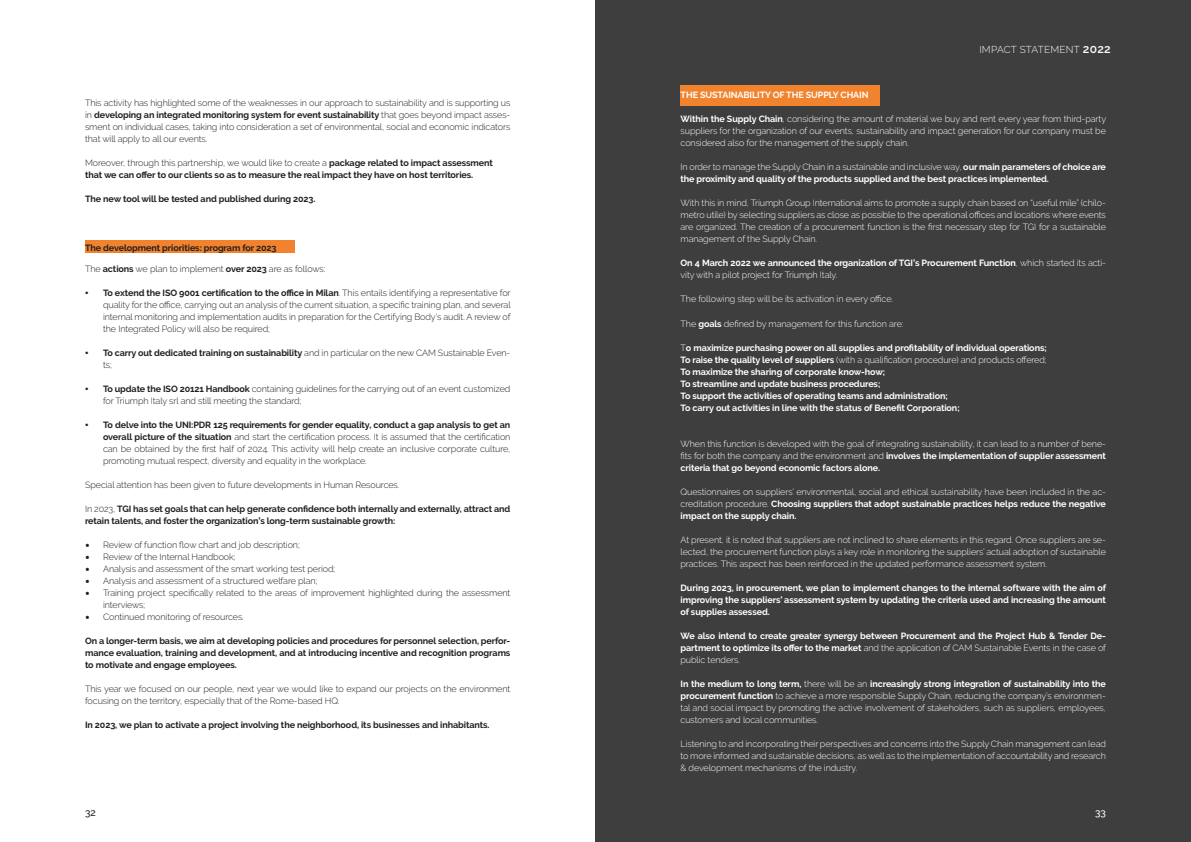
<style>
.page{position:relative;width:1191px;height:842px;background:#fff}
.page>*{position:absolute;margin:0;border:0;box-sizing:border-box;transform-origin:0 0}
.t1{font:300 10px "Raleway";letter-spacing:.025em;color:#fff}
.t2{font:500 10px "Raleway";color:#231f20}
.t3{font:500 10px "Raleway";color:#fff}
.t4{font:300 9px/12px "Raleway";letter-spacing:-.01em;color:#fff;text-align:justify}
.t5{font:300 9px/12px "Raleway";letter-spacing:-.01em;color:#231f20}
.t6{font:700 9px/12px "Raleway";letter-spacing:-.01em;color:#fff}
.t7{font:700 9px/12px "Raleway";letter-spacing:-.01em;color:#231f20}
.s1{font-weight:700}
.s2{font-weight:300}
.s3{font-family:"Myriad Pro";font-weight:400;font-size:12px}
.s4{font-family:"Minion Pro";font-weight:400;font-size:12px}
.s5{font-weight:600;font-size:12px}
</style>
<div class="page">
<div style="left:85px;top:241px;width:209px;height:12px;background:#f1832e"></div>
<div style="left:595px;top:0;width:596px;height:842px;background:#3e3e3f"></div>
<div style="left:680px;top:85px;width:199px;height:21px;background:#f1832e"></div>
<p class="t5" style="left:85px;top:96px;width:427px;text-align:justify">This activity has highlighted some of the weaknesses in our approach to sustainability and is supporting us in <span class="s1">developing an integrated monitoring system for event sustainability</span> that goes beyond impact asses&shy;sment on individual cases, taking into consideration a set of environmental, social and economic indicators that will apply to all our events.</p>
<p class="t7" style="left:85px;top:156px;width:409px"><span class="s2">Moreover, through this partnership, we would like to create a</span> package related to impact assessment that we can offer to our clients so as to measure the real impact they have on host territories.</p>
<p class="t7" style="left:85px;top:192px;width:232px">The new tool will be tested and published during 2023.</p>
<p class="t7" style="left:85px;top:242px;width:193px">The development priorities: program for 2023</p>
<p class="t5" style="left:85px;top:263px;width:242px">The <span class="s1">actions</span> we plan to implement <span class="s1">over 2023</span> are as follows:</p>
<p class="t5" style="left:103px;top:287px;width:409px;text-align:justify;text-indent:-18px"><span class="s3">•</span> <span class="s1">To extend the ISO 9001 certification to the office in Milan</span>. This entails identifying a representative for quality for the office, carrying out an analysis of the current situation, a specific training plan, and several internal monitoring and implementation audits in preparation for the Certifying Body’s audit. A review of the Integrated Policy will also be required;</p>
<p class="t5" style="left:103px;top:347px;width:409px;text-indent:-18px"><span class="s3">•</span> <span class="s1">To carry out dedicated training on sustainability</span> and in particular on the new CAM Sustainable Even&shy;ts;</p>
<p class="t5" style="left:103px;top:383px;width:409px;text-indent:-18px"><span class="s3">•</span> <span class="s1">To update the ISO 20121 Handbook</span> containing guidelines for the carrying out of an event customized for Triumph Italy srl and still meeting the standard;</p>
<p class="t5" style="left:103px;top:419px;width:409px;text-align:justify;text-indent:-18px"><span class="s3">•</span> <span class="s1">To delve into the UNI:PDR 125 requirements for gender equality, conduct a gap analysis to get an overall picture of the situation</span> and start the certification process. It is assumed that the certification can be obtained by the first half of 2024. This activity will help create an inclusive corporate culture, promoting mutual respect, diversity and equality in the workplace.</p>
<p class="t5" style="left:85px;top:479px;width:316px">Special attention has been given to future developments in Human Resources.</p>
<p class="t7" style="left:85px;top:503px;width:427px"><span class="s2">In 2023,</span> TGI has set goals that can help generate confidence both internally and externally, attract and retain talents, and foster the organization’s long-term sustainable growth:</p>
<p class="t5" style="left:85px;top:539px;width:216px"><span class="s4">•</span> Review of function flow chart and job description;</p>
<p class="t5" style="left:85px;top:551px;width:152px"><span class="s4">•</span> Review of the Internal Handbook;</p>
<p class="t5" style="left:85px;top:563px;width:252px"><span class="s4">•</span> Analysis and assessment of the smart working test period;</p>
<p class="t5" style="left:85px;top:575px;width:234px"><span class="s4">•</span> Analysis and assessment of a structured welfare plan;</p>
<p class="t5" style="left:103px;top:587px;width:409px;text-indent:-18px"><span class="s4">•</span> Training project specifically related to the areas of improvement highlighted during the assessment interviews;</p>
<p class="t5" style="left:85px;top:611px;width:160px"><span class="s4">•</span> Continued monitoring of resources.</p>
<p class="t7" style="left:85px;top:635px;width:427px;text-align:justify">On a longer-term basis, we aim at developing policies and procedures for personnel selection, perfor&shy;mance evaluation, training and development, and at introducing incentive and recognition programs to motivate and engage employees.</p>
<p class="t5" style="left:85px;top:683px;width:427px">This year we focused on our people, next year we would like to expand our projects on the environment focusing on the territory, especially that of the Rome-based HQ.</p>
<p class="t7" style="left:85px;top:719px;width:406px">In 2023, we plan to activate a project involving the neighborhood, its businesses and inhabitants.</p>
<p class="t2" style="left:85px;top:807px;width:12px">32</p>
<p class="t1" style="left:979px;top:44px;width:133px">IMPACT STATEMENT <span class="s5">2022</span></p>
<p class="t6" style="left:680px;top:89px;width:189px">THE SUSTAINABILITY OF THE SUPPLY CHAIN</p>
<p class="t4" style="left:680px;top:113px;width:427px"><span class="s1">Within the Supply Chain</span>, considering the amount of material we buy and rent every year from third-party suppliers for the organization of our events, sustainability and impact generation for our company must be considered also for the management of the supply chain.</p>
<p class="t6" style="left:680px;top:161px;width:427px"><span class="s2">In order to manage the Supply Chain in a sustainable and inclusive way,</span> our main parameters of choice are the proximity and quality of the products supplied and the best practices implemented.</p>
<p class="t4" style="left:680px;top:197px;width:427px">With this in mind, Triumph Group International aims to promote a supply chain based on “useful mile” (chilo&shy;metro utile) by selecting suppliers as close as possible to the operational offices and locations where events are organized. The creation of a procurement function is the first necessary step for TGI for a sustainable management of the Supply Chain.</p>
<p class="t6" style="left:680px;top:257px;width:427px">On 4 March 2022 we announced the organization of TGI’s Procurement Function<span class="s2">, which started its acti&shy;vity with a pilot project for Triumph Italy.</span></p>
<p class="t4" style="left:680px;top:293px;width:214px">The following step will be its activation in every office.</p>
<p class="t4" style="left:680px;top:317px;width:224px">The <span class="s1">goals</span> defined by management for this function are:</p>
<p class="t6" style="left:680px;top:341px;width:368px"><span class="s2">T</span>o maximize purchasing power on all supplies and profitability of individual operations;</p>
<p class="t4" style="left:680px;top:353px;width:367px"><span class="s1">To raise the quality level of suppliers</span> (with a qualification procedure) and products offered;</p>
<p class="t6" style="left:680px;top:365px;width:206px">To maximize the sharing of corporate know-how;</p>
<p class="t6" style="left:680px;top:377px;width:201px">To streamline and update business procedures;</p>
<p class="t6" style="left:680px;top:389px;width:269px">To support the activities of operating teams and administration;</p>
<p class="t6" style="left:680px;top:401px;width:280px">To carry out activities in line with the status of Benefit Corporation;</p>
<p class="t4" style="left:680px;top:437px;width:427px">When this function is developed with the goal of integrating sustainability, it can lead to a number of bene&shy;fits for both the company and the environment and <span class="s1">involves the implementation of supplier assessment criteria that go beyond economic factors alone.</span></p>
<p class="t4" style="left:680px;top:485px;width:427px">Questionnaires on suppliers’ environmental, social and ethical sustainability have been included in the ac&shy;creditation procedure. <span class="s1">Choosing suppliers that adopt sustainable practices helps reduce the negative impact on the supply chain.</span></p>
<p class="t4" style="left:680px;top:533px;width:427px">At present, it is noted that suppliers are not inclined to share elements in this regard. Once suppliers are se&shy;lected, the procurement function plays a key role in monitoring the suppliers’ actual adoption of sustainable practices. This aspect has been reinforced in the updated performance assessment system.</p>
<p class="t6" style="left:680px;top:581px;width:427px;text-align:justify">During 2023, in procurement, we plan to implement changes to the internal software with the aim of improving the suppliers’ assessment system by updating the criteria used and increasing the amount of supplies assessed.</p>
<p class="t6" style="left:680px;top:629px;width:427px;text-align:justify">We also intend to create greater synergy between Procurement and the Project Hub &amp; Tender De&shy;partment to optimize its offer to the market <span class="s2">and the application of CAM Sustainable Events in the case of public tenders.</span></p>
<p class="t4" style="left:680px;top:677px;width:427px"><span class="s1">In the medium to long term,</span> there will be an <span class="s1">increasingly strong integration of sustainability into the procurement function</span> to achieve a more responsible Supply Chain, reducing the company’s environmen&shy;tal and social impact by promoting the active involvement of stakeholders, such as suppliers, employees, customers and local communities.</p>
<p class="t4" style="left:680px;top:737px;width:427px">Listening to and incorporating their perspectives and concerns into the Supply Chain management can lead to more informed and sustainable decisions, as well as to the implementation of accountability and research &amp; development mechanisms of the industry.</p>
<p class="t3" style="left:1095px;top:807px;width:12px">33</p>
</div>
